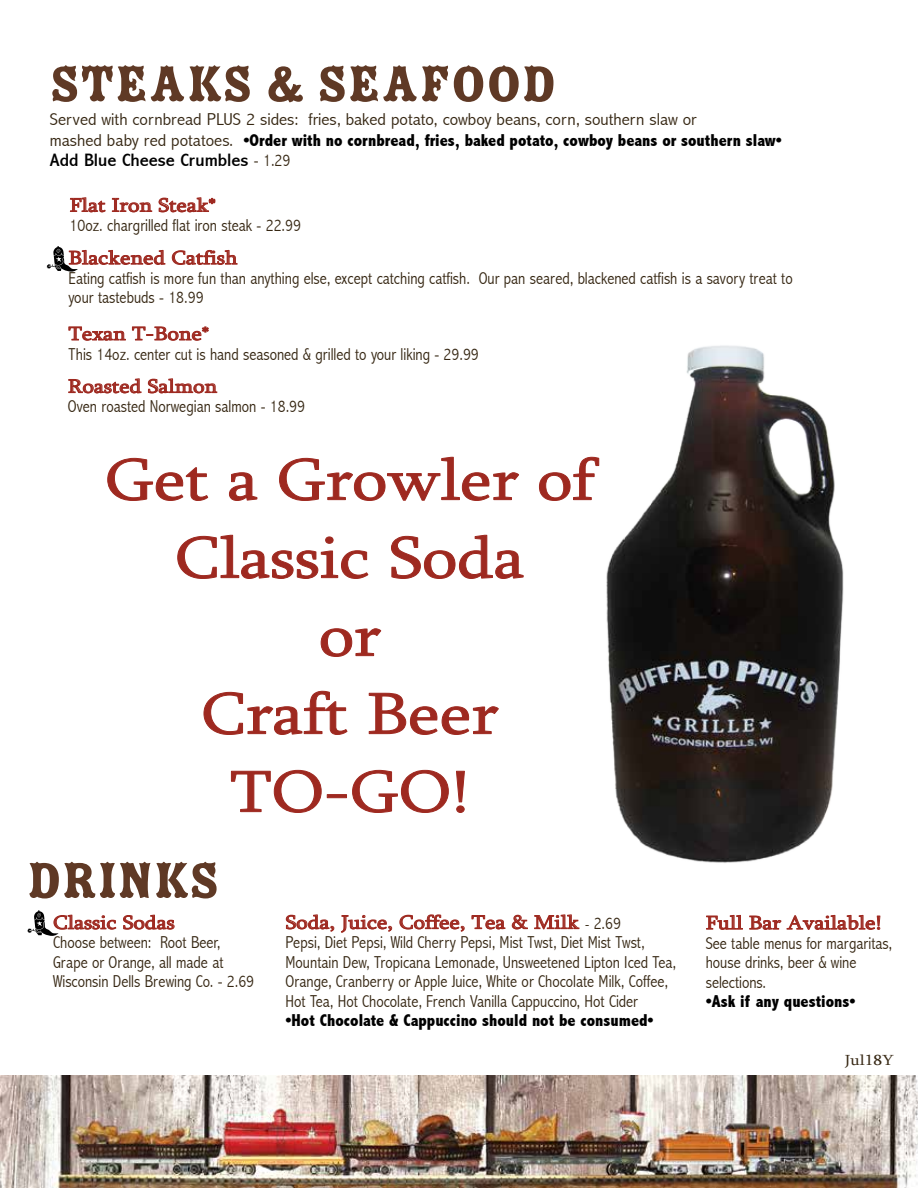
<style>
.page{position:relative;width:918px;height:1188px;background:#fff}
.page>*{position:absolute;margin:0;border:0;box-sizing:border-box;transform-origin:0 0}
.t1{font:60px/78px "Sylfaen";color:#9e2920;text-align:center;scale:1.15 1}
.t2{font:55.5px "Zebrawood Std Fill";color:#5f3925}
.t3{font:19.5px "Sylfaen";color:#9e2920;scale:1.15 1}
.t4{font:condensed 18px "Abadi";color:#000;scale:1.15 1}
.t5{font:300 condensed 17.25px/19.5px "Abadi";color:#362713}
.t6{font:300 condensed 17.25px/21px "Abadi";color:#362713;scale:1.15 1}
.t7{font:800 condensed 17.25px "Abadi";color:#000}
.t8{font:15px "Sylfaen";color:#362713;scale:1.15 1}
.s1{color:#362816}
.s2{font-weight:800;color:#000}
.s3{font-weight:300;font-size:17.25px;color:#362713}
.s4{font-family:"Abadi";font-weight:300;font-stretch:condensed;font-size:15px;color:#362713}
.s5{font-family:"Abadi";font-weight:300;font-stretch:condensed;font-size:17.25px;color:#362713}
</style>
<div class="page">
<img style="left:0;top:1075px;width:918px;height:113px">
<img style="left:511px;top:345px;width:333px;height:581px">
<svg style="left:107px;top:458px;width:102px;height:43px"></svg>
<svg style="left:229px;top:472px;width:29px;height:29px"></svg>
<svg style="left:279px;top:457px;width:241px;height:44px"></svg>
<svg style="left:539px;top:457px;width:60px;height:44px"></svg>
<svg style="left:177px;top:535px;width:192px;height:44px"></svg>
<svg style="left:391px;top:535px;width:133px;height:64px"></svg>
<svg style="left:320px;top:628px;width:62px;height:29px"></svg>
<svg style="left:203px;top:691px;width:145px;height:44px"></svg>
<svg style="left:368px;top:693px;width:131px;height:42px"></svg>
<svg style="left:231px;top:770px;width:91px;height:43px"></svg>
<div style="left:327px;top:794px;width:20px;height:4px;border:1px solid #9e2920"></div>
<svg style="left:352px;top:770px;width:97px;height:43px"></svg>
<svg style="left:456px;top:770px;width:9px;height:43px"></svg>
<svg style="left:70px;top:197px;width:36px;height:16px"></svg>
<svg style="left:112px;top:197px;width:104px;height:16px"></svg>
<svg style="left:68px;top:378px;width:74px;height:16px"></svg>
<svg style="left:148px;top:378px;width:70px;height:16px"></svg>
<svg style="left:68px;top:326px;width:58px;height:15px"></svg>
<svg style="left:132px;top:326px;width:77px;height:15px"></svg>
<svg style="left:47px;top:246px;width:191px;height:26px"></svg>
<svg style="left:123px;top:914px;width:52px;height:16px"></svg>
<svg style="left:706px;top:915px;width:37px;height:15px"></svg>
<svg style="left:749px;top:899px;width:132px;height:31px"></svg>
<svg style="left:286px;top:914px;width:49px;height:18px"></svg>
<svg style="left:341px;top:915px;width:51px;height:18px"></svg>
<svg style="left:399px;top:914px;width:66px;height:18px"></svg>
<svg style="left:471px;top:915px;width:35px;height:15px"></svg>
<svg style="left:512px;top:914px;width:16px;height:16px"></svg>
<svg style="left:534px;top:912px;width:46px;height:18px"></svg>
<svg style="left:27px;top:910px;width:90px;height:26px"></svg>
<h2 class="t2" style="left:50px;top:55px;width:508px">STEAKS &amp; SEAFOOD</h2>
<p class="t6" style="left:50px;top:109px;width:638px">Served with <span class="s1">cornbread</span> PLUS 2 sides: fries, baked potato, cowboy beans, corn, southern slaw or<br>mashed baby red potatoes. <span class="s2">•Order with no cornbread, fries, baked potato, cowboy beans or southern slaw•</span></p>
<p class="t4" style="left:50px;top:149px;width:211px">Add Blue Cheese Crumbles <span class="s3">- 1.29</span></p>
<p class="t3" style="left:70px;top:192px;width:128px">Flat Iron Steak*</p>
<p class="t5" style="left:70px;top:216px;width:233px">10oz. chargrilled flat iron steak - 22.99</p>
<p class="t3" style="left:68px;top:245px;width:149px">Blackened Catfish</p>
<p class="t5" style="left:68px;top:268px;width:726px">Eating catfish is more fun than anything else, except catching catfish. Our pan seared, blackened catfish is a savory treat to your tastebuds - 18.99</p>
<p class="t3" style="left:68px;top:320px;width:124px">Texan T-Bone*</p>
<p class="t5" style="left:68px;top:344px;width:412px">This 14oz. center cut is hand seasoned &amp; grilled to your liking - 29.99</p>
<p class="t3" style="left:68px;top:373px;width:131px">Roasted Salmon</p>
<p class="t5" style="left:68px;top:397px;width:239px">Oven roasted Norwegian salmon - 18.99</p>
<h1 class="t1" style="left:105px;top:439px;width:427px">Get a Growler of<br>Classic Soda<br>or<br>Craft Beer<br>TO-GO!</h1>
<h2 class="t2" style="left:27px;top:852px;width:194px">DRINKS</h2>
<p class="t3" style="left:53px;top:909px;width:107px">Classic Sodas</p>
<p class="t5" style="left:53px;top:933px;width:203px">Choose between: Root Beer,<br>Grape or Orange, all made at<br>Wisconsin Dells Brewing Co. - 2.69</p>
<p class="t3" style="left:286px;top:909px;width:293px">Soda, Juice, Coffee, Tea &amp; Milk <span class="s4">-</span> <span class="s5">2.69</span></p>
<p class="t5" style="left:286px;top:933px;width:392px">Pepsi, Diet Pepsi, Wild Cherry Pepsi, Mist Twst, Diet Mist Twst, Mountain Dew, Tropicana Lemonade, Unsweetened Lipton Iced Tea, Orange, Cranberry or Apple Juice, White or Chocolate Milk, Coffee, Hot Tea, Hot Chocolate, French Vanilla Cappuccino, Hot Cider</p>
<p class="t7" style="left:286px;top:1010px;width:370px">•Hot Chocolate &amp; Cappuccino should not be consumed•</p>
<p class="t3" style="left:706px;top:910px;width:154px">Full Bar Available!</p>
<p class="t5" style="left:706px;top:933px;width:188px">See table menus for margaritas, house drinks, beer &amp; wine selections.</p>
<p class="t7" style="left:706px;top:991px;width:151px">•Ask if any questions•</p>
<p class="t8" style="left:845px;top:1050px;width:44px">Jul18Y</p>
</div>
